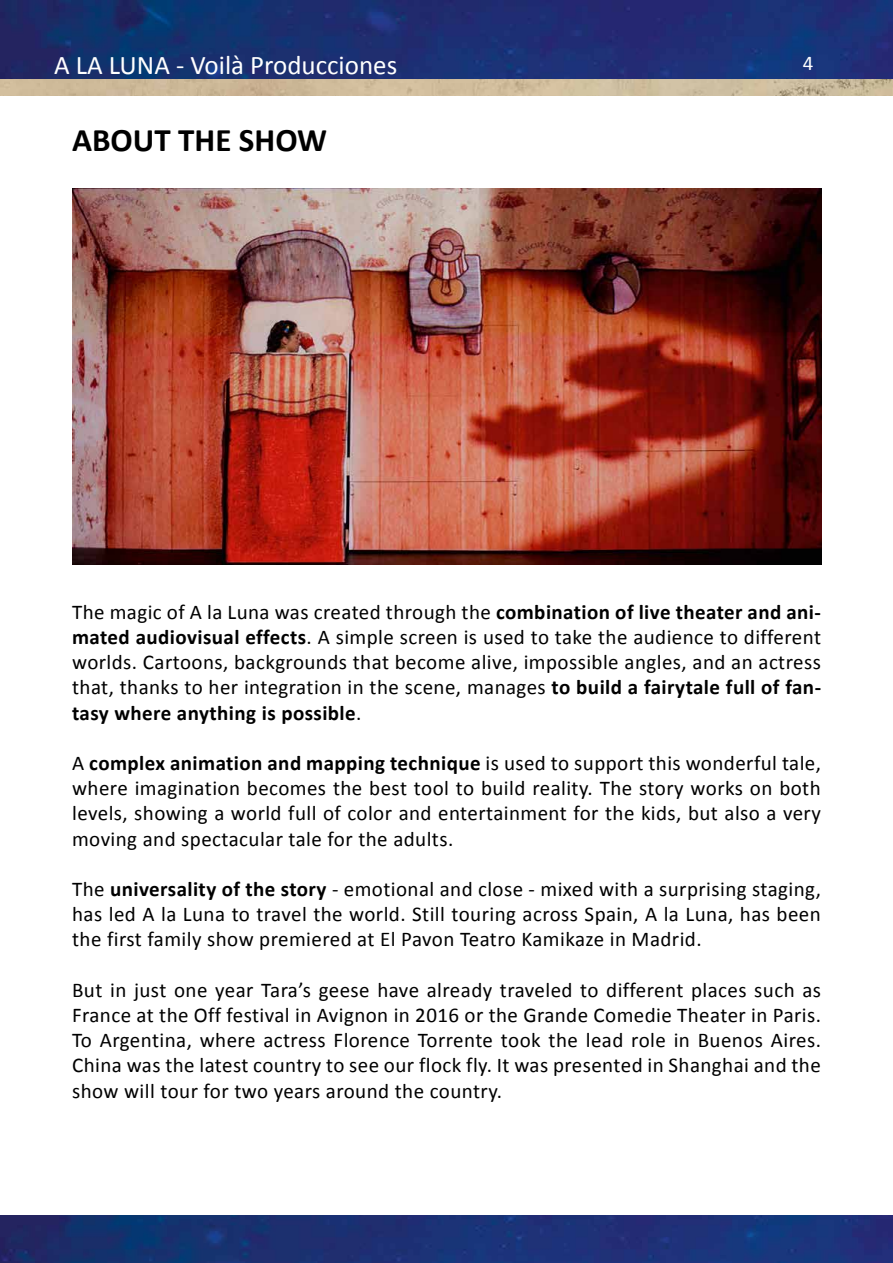
<style>
.page{position:relative;width:893px;height:1263px;background:#fff}
.page>*{position:absolute;margin:0;border:0;box-sizing:border-box;transform-origin:0 0}
.t1{font:700 33px "Calibri";color:#000}
.t2{font:27px "Calibri";color:#fff}
.t3{font:21px/25.2px "Calibri";letter-spacing:.02em;color:#000;text-align:justify}
.t4{font:21px "Calibri";color:#fff}
.s1{font-weight:700}
</style>
<div class="page">
<img style="left:0;top:0;width:893px;height:96px">
<img style="left:0;top:1215px;width:893px;height:48px">
<img style="left:0;top:79px;width:892px;height:16px">
<svg style="left:892px;top:79px;width:1px;height:16px"></svg>
<img style="left:72px;top:189px;width:749px;height:376px">
<p class="t2" style="left:54px;top:49px;width:345px">A LA LUNA - Voilà Producciones</p>
<p class="t4" style="left:803px;top:50px;width:12px">4</p>
<h1 class="t1" style="left:72px;top:116px;width:257px">ABOUT THE SHOW</h1>
<p class="t3" style="left:72px;top:598px;width:750px">The magic of A la Luna was created through the <span class="s1">combination of live theater and ani&shy;mated audiovisual effects</span>. A simple screen is used to take the audience to different worlds. Cartoons, backgrounds that become alive, impossible angles, and an actress that, thanks to her integration in the scene, manages <span class="s1">to build a fairytale full of fan&shy;tasy where anything is possible</span>.</p>
<p class="t3" style="left:72px;top:749px;width:750px">A <span class="s1">complex animation and mapping technique</span> is used to support this wonderful tale, where imagination becomes the best tool to build reality. The story works on both levels, showing a world full of color and entertainment for the kids, but also a very moving and spectacular tale for the adults.</p>
<p class="t3" style="left:72px;top:875px;width:750px">The <span class="s1">universality of the story</span> - emotional and close - mixed with a surprising staging, has led A la Luna to travel the world. Still touring across Spain, A la Luna, has been the first family show premiered at El Pavon Teatro Kamikaze in Madrid.</p>
<p class="t3" style="left:72px;top:976px;width:750px">But in just one year Tara’s geese have already traveled to different places such as France at the Off festival in Avignon in 2016 or the Grande Comedie Theater in Paris.<br>To Argentina, where actress Florence Torrente took the lead role in Buenos Aires.<br>China was the latest country to see our flock fly. It was presented in Shanghai and the show will tour for two years around the country.</p>
</div>
